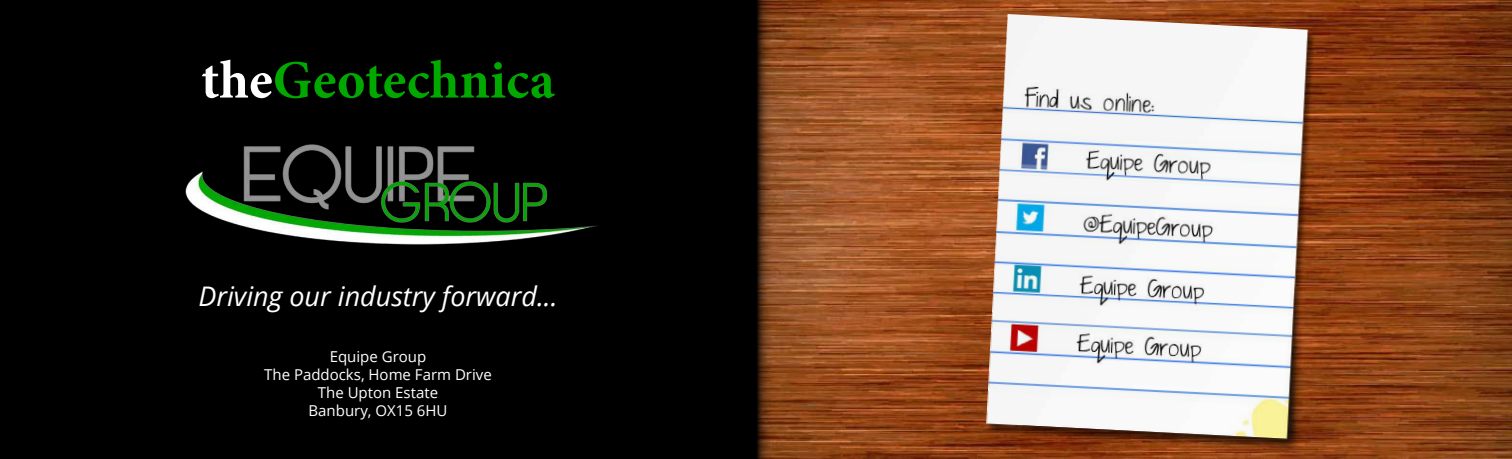
<style>
.page{position:relative;width:1512px;height:459px;background:#fff}
.page>*{position:absolute;margin:0;border:0;box-sizing:border-box;transform-origin:0 0}
.t1{font:700 54px "Minion Pro";color:#00a800}
.t2{font:italic 27px "Open Sans";color:#fff}
.t3{font:15px/18px "Open Sans";color:#fff;text-align:center}
.s1{color:#fff}
</style>
<div class="page">
<img style="left:784px;top:0;width:728px;height:459px">
<div style="left:0;top:0;width:756px;height:459px;background:#000"></div>
<img style="left:185px;top:144px;width:413px;height:101px">
<svg style="left:756px;top:0;width:28px;height:459px;background:#733f1d"></svg>
<img style="left:985px;top:14px;width:336px;height:440px">
<h1 class="t1" style="left:201px;top:42px;width:355px"><span class="s1">the</span>Geotechnica</h1>
<h2 class="t2" style="left:198px;top:277px;width:361px">Driving our industry forward...</h2>
<p class="t3" style="left:264px;top:347px;width:229px">Equipe Group<br>The Paddocks, Home Farm Drive<br>The Upton Estate<br>Banbury, OX15 6HU</p>
</div>
